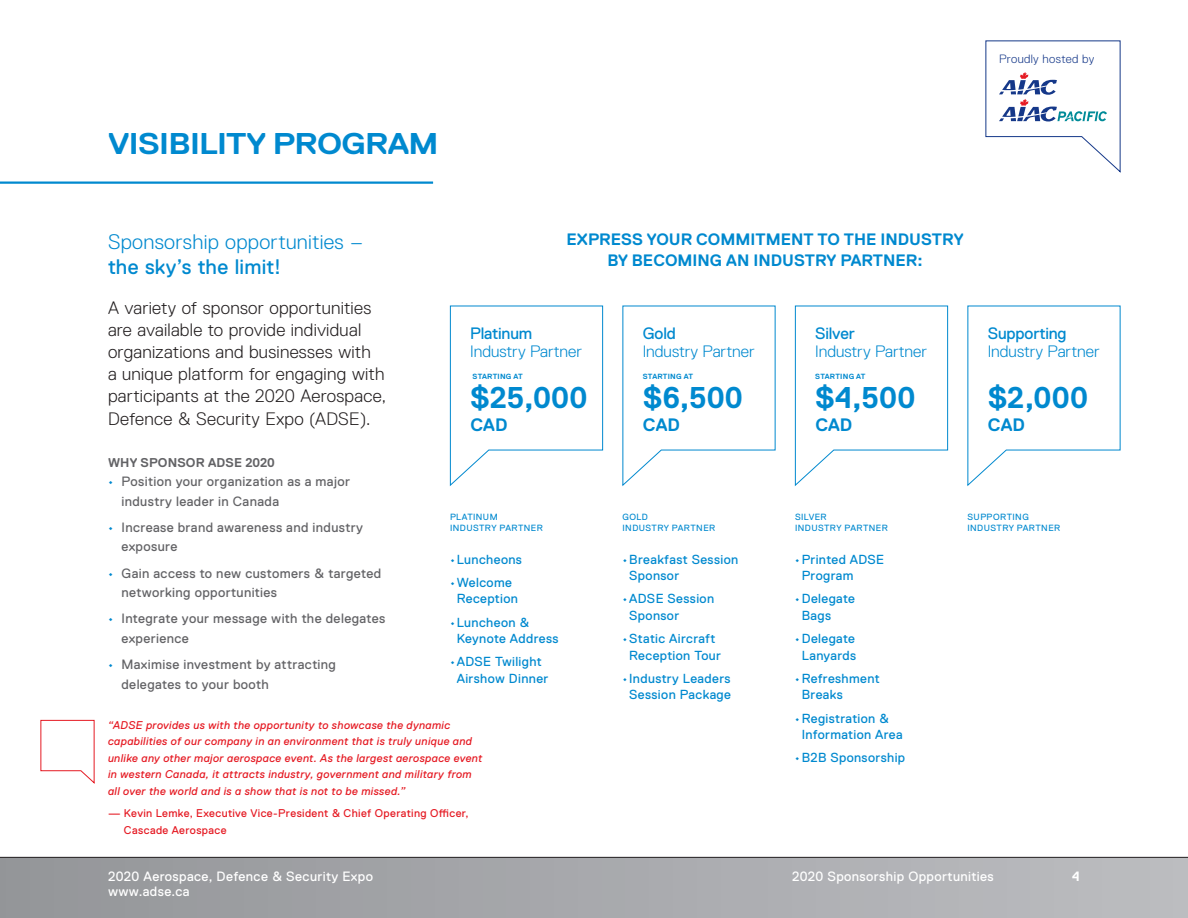
<style>
.page{position:relative;width:1188px;height:918px;background:#fff}
.page>*{position:absolute;margin:0;border:0;box-sizing:border-box;transform-origin:0 0}
.t1{font:700 30px "Replica Pro";letter-spacing:-.02em;color:#0089cf}
.t2{font:700 30px "Replica Pro";letter-spacing:-.02em;color:#0089cf;scale:1.1 1}
.t3{font:300 21px "Replica Pro";letter-spacing:.015em;color:#0089cf}
.t4{font:21px "Replica Pro";letter-spacing:.01em;color:#0089cf}
.t5{font:300 18px/22px "Replica Pro";letter-spacing:.015em;color:#231f20}
.t6{font:700 18px "Replica Pro";letter-spacing:.005em;color:#0089cf}
.t7{font:700 16.5px/21px "Replica Pro";color:#0089cf;text-align:center}
.t8{font:300 16.5px "Replica Pro";color:#0089cf}
.t9{font:16.5px "Replica Pro";letter-spacing:-.01em;color:#0089cf}
.t10{font:13.5px/19.5px "Replica Pro";letter-spacing:.025em;color:#636366}
.t11{font:13.5px/15px "Replica Pro";letter-spacing:.025em;color:#fff}
.t12{font:700 13.5px "Replica Pro";color:#fff}
.t13{font:13.2px/16.5px "Replica Pro";letter-spacing:.03em;color:#0089cf}
.t14{font:700 12.75px "Replica Pro";letter-spacing:.01em;color:#636366}
.t15{font:300 12px "Replica Pro";letter-spacing:.03em;color:#153889}
.t16{font:italic 11.25px/16.5px "Replica Pro";letter-spacing:.03em;color:#e51a23}
.t17{font:11.25px/16.5px "Replica Pro";letter-spacing:.03em;color:#e51a23}
.t18{font:9px/10.5px "Replica Pro";letter-spacing:.05em;color:#0089cf}
.t19{font:700 7.5px "Replica Pro";letter-spacing:.025em;color:#0089cf}
.s1{color:#0089cf}
</style>
<div class="page">
<svg style="left:0;top:182px;width:433px;height:2px"></svg>
<svg style="left:450px;top:305px;width:153px;height:181px"></svg>
<svg style="left:622px;top:305px;width:154px;height:181px"></svg>
<svg style="left:795px;top:305px;width:153px;height:181px"></svg>
<svg style="left:967px;top:305px;width:154px;height:181px"></svg>
<svg style="left:40px;top:720px;width:55px;height:64px"></svg>
<svg style="left:985px;top:40px;width:136px;height:133px"></svg>
<div style="left:0;top:857px;width:1188px;height:61px;background:linear-gradient(to right,#949599,#bcbdc0)"></div>
<hr style="left:0;top:857px;width:1188px;height:1px;background:#231f20">
<h1 class="t2" style="left:108px;top:127px;width:302px">VISIBILITY PROGRAM</h1>
<p class="t15" style="left:999px;top:53px;width:97px">Proudly hosted by</p>
<p class="t7" style="left:567px;top:229px;width:398px">EXPRESS YOUR COMMITMENT TO THE INDUSTRY<br>BY BECOMING AN INDUSTRY PARTNER:</p>
<h2 class="t3" style="left:108px;top:230px;width:257px">Sponsorship opportunities –</h2>
<h2 class="t4" style="left:108px;top:255px;width:175px">the sky’s the limit!</h2>
<h3 class="t5" style="left:108px;top:297px;width:280px">A variety of sponsor opportunities are available to provide individual organizations and businesses with<br>a unique platform for engaging with participants at the 2020 Aerospace, Defence &amp; Security Expo (ADSE).</h3>
<p class="t14" style="left:108px;top:455px;width:168px">WHY SPONSOR ADSE 2020</p>
<p class="t10" style="left:122px;top:472px;width:230px;text-indent:-14px"><span class="s1">•</span> Position your organization as a major industry leader in Canada</p>
<p class="t10" style="left:122px;top:517px;width:243px;text-indent:-14px"><span class="s1">•</span> Increase brand awareness and industry exposure</p>
<p class="t10" style="left:122px;top:563px;width:261px;text-indent:-14px"><span class="s1">•</span> Gain access to new customers &amp; targeted networking opportunities</p>
<p class="t10" style="left:122px;top:609px;width:265px;text-indent:-14px"><span class="s1">•</span> Integrate your message with the delegates experience</p>
<p class="t10" style="left:122px;top:655px;width:216px;text-indent:-14px"><span class="s1">•</span> Maximise investment by attracting delegates to your booth</p>
<p class="t9" style="left:643px;top:324px;width:35px">Gold</p>
<p class="t8" style="left:643px;top:342px;width:113px">Industry Partner</p>
<p class="t19" style="left:643px;top:372px;width:52px">STARTING AT</p>
<h1 class="t1" style="left:643px;top:381px;width:102px">$6,500</h1>
<h3 class="t6" style="left:643px;top:415px;width:39px">CAD</h3>
<p class="t9" style="left:815px;top:324px;width:41px">Silver</p>
<p class="t8" style="left:815px;top:342px;width:113px">Industry Partner</p>
<p class="t19" style="left:815px;top:372px;width:52px">STARTING AT</p>
<h1 class="t1" style="left:815px;top:381px;width:102px">$4,500</h1>
<h3 class="t6" style="left:815px;top:415px;width:39px">CAD</h3>
<p class="t9" style="left:988px;top:324px;width:80px">Supporting</p>
<p class="t8" style="left:988px;top:342px;width:113px">Industry Partner</p>
<h1 class="t1" style="left:988px;top:381px;width:102px">$2,000</h1>
<h3 class="t6" style="left:988px;top:415px;width:39px">CAD</h3>
<p class="t9" style="left:470px;top:324px;width:64px">Platinum</p>
<p class="t8" style="left:470px;top:342px;width:113px">Industry Partner</p>
<h1 class="t1" style="left:470px;top:381px;width:119px">$25,000</h1>
<h3 class="t6" style="left:470px;top:415px;width:39px">CAD</h3>
<p class="t19" style="left:473px;top:372px;width:52px">STARTING AT</p>
<p class="t18" style="left:450px;top:512px;width:94px">PLATINUM<br>INDUSTRY PARTNER</p>
<p class="t18" style="left:623px;top:512px;width:94px">GOLD<br>INDUSTRY PARTNER</p>
<p class="t18" style="left:795px;top:512px;width:94px">SILVER<br>INDUSTRY PARTNER</p>
<p class="t18" style="left:968px;top:512px;width:94px">SUPPORTING<br>INDUSTRY PARTNER</p>
<p class="t13" style="left:802px;top:551px;width:84px;text-indent:-7px">•Printed ADSE<br>Program</p>
<p class="t13" style="left:802px;top:591px;width:55px;text-indent:-7px">•Delegate<br>Bags</p>
<p class="t13" style="left:795px;top:630px;width:63px;text-align:center">•Delegate<br>Lanyards</p>
<p class="t13" style="left:802px;top:670px;width:80px;text-indent:-7px">•Refreshment<br>Breaks</p>
<p class="t13" style="left:802px;top:710px;width:103px;text-indent:-7px">•Registration &amp;<br>Information Area</p>
<p class="t13" style="left:795px;top:750px;width:112px">•B2B Sponsorship</p>
<p class="t13" style="left:629px;top:551px;width:110px;text-indent:-7px">•Breakfast Session<br>Sponsor</p>
<p class="t13" style="left:629px;top:591px;width:86px;text-indent:-7px">•ADSE Session<br>Sponsor</p>
<p class="t13" style="left:622px;top:630px;width:100px;text-align:center">•Static Aircraft<br>Reception Tour</p>
<p class="t13" style="left:622px;top:670px;width:110px;text-align:center">•Industry Leaders<br>Session Package</p>
<p class="t13" style="left:450px;top:551px;width:73px">•Luncheons</p>
<p class="t13" style="left:450px;top:574px;width:69px;text-align:center">•Welcome<br>Reception</p>
<p class="t13" style="left:457px;top:614px;width:103px;text-indent:-7px">•Luncheon &amp;<br>Keynote Address</p>
<p class="t13" style="left:450px;top:654px;width:100px;text-align:center">•ADSE Twilight<br>Airshow Dinner</p>
<p class="t16" style="left:108px;top:717px;width:376px">“ADSE provides us with the opportunity to showcase the dynamic capabilities of our company in an environment that is truly unique and unlike any other major aerospace event. As the largest aerospace event in western Canada, it attracts industry, government and military from all over the world and is a show that is not to be missed.”</p>
<p class="t17" style="left:124px;top:805px;width:346px;text-indent:-16px">— Kevin Lemke, Executive Vice-President &amp; Chief Operating Officer,<br>Cascade Aerospace</p>
<p class="t11" style="left:108px;top:868px;width:267px">2020 Aerospace, Defence &amp; Security Expo www.adse.ca</p>
<p class="t11" style="left:792px;top:868px;width:203px">2020 Sponsorship Opportunities</p>
<p class="t12" style="left:1072px;top:868px;width:9px">4</p>
</div>
